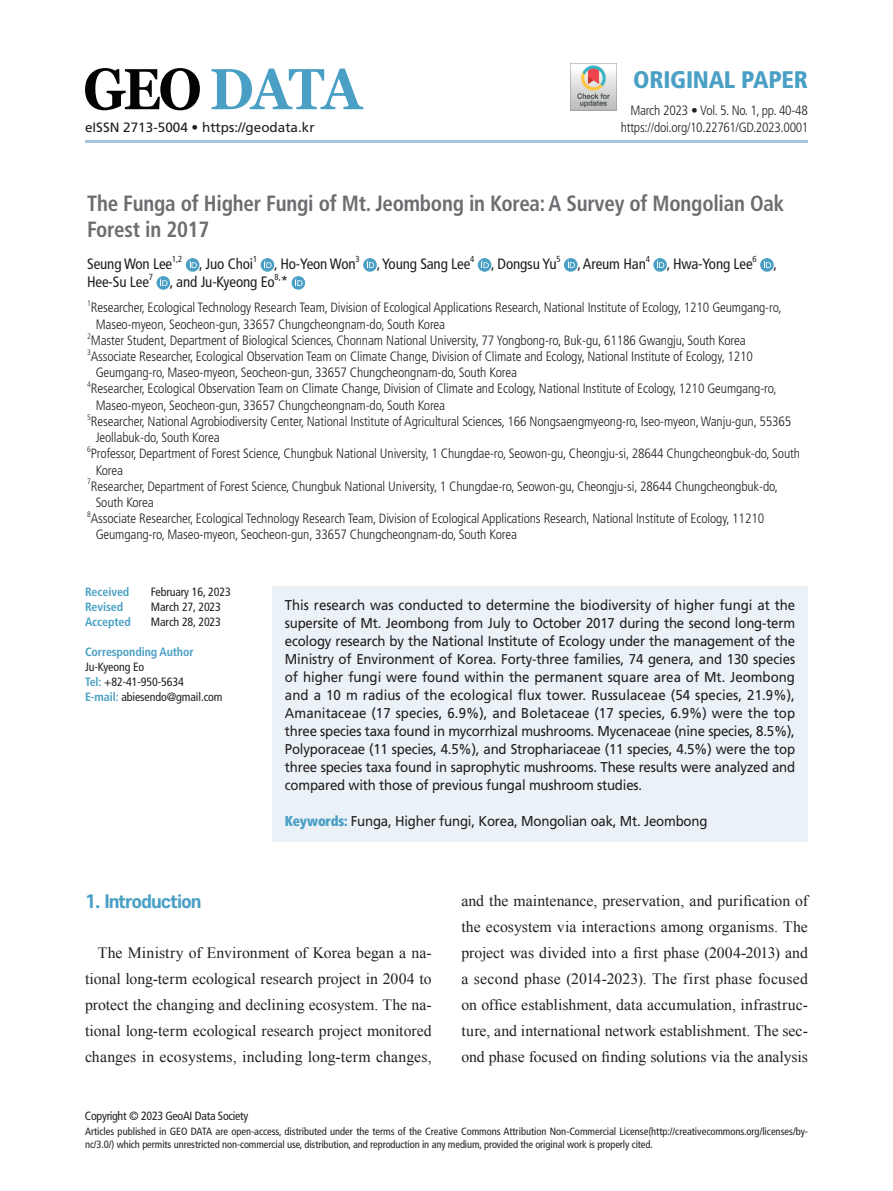
<style>
.page{position:relative;width:893px;height:1191px;background:#fff}
.page>*{position:absolute;margin:0;border:0;box-sizing:border-box;transform-origin:0 0}
.t1{font:900 condensed 24px "Frutiger LT Std";letter-spacing:-.01em;color:#4a9fc4}
.t2{font:700 condensed 22.05px/25.2px "Frutiger LT Std";letter-spacing:-.01em;color:#6c6d70;scale:.95 1}
.t3{font:800 17.25px "S Core Dream 7";letter-spacing:-.025em;color:#4a9fc4}
.t4{font:15.75px/26.1px "Times New Roman";color:#231f20;text-align:justify}
.t5{font:condensed 15px "Frutiger LT Std";letter-spacing:-.01em;color:#231f20}
.t6{font:14.25px/18px "Frutiger LT Std";letter-spacing:-.015em;color:#231f20;text-align:justify;scale:.93 1}
.t7{font:300 condensed 13.5px/16.2px "Frutiger LT Std";letter-spacing:-.01em;color:#231f20}
.t8{font:13.5px "Frutiger LT Std";color:#231f20}
.t9{font:condensed 12px/15px "Frutiger LT Std";letter-spacing:-.01em;color:#231f20}
.t10{font:700 condensed 12px "Frutiger LT Std";letter-spacing:-.01em;color:#4a9fc4}
.t11{font:condensed 10.5px/12.6px "Frutiger LT Std";letter-spacing:-.005em;color:#231f20}
.t12{font:condensed 8.7px "Frutiger LT Std";color:#231f20}
.t13{font:300 condensed 7.8px "Frutiger LT Std";color:#231f20}
.s1{font-weight:700;color:#4a9fc4}
.s2{font-weight:900;font-stretch:condensed;color:#4a9fc4}
</style>
<div class="page">
<div style="left:272px;top:585px;width:536px;height:256px;background:#ebf2f7"></div>
<div style="left:186px;top:258px;width:13px;height:14px;background:#4a9fc4;border-radius:50%"></div>
<svg style="left:189px;top:260px;width:8px;height:8px"></svg>
<div style="left:261px;top:258px;width:13px;height:14px;background:#4a9fc4;border-radius:50%"></div>
<svg style="left:264px;top:260px;width:8px;height:8px"></svg>
<svg style="left:363px;top:258px;width:14px;height:14px"></svg>
<svg style="left:367px;top:260px;width:7px;height:8px"></svg>
<div style="left:478px;top:258px;width:13px;height:14px;background:#4a9fc4;border-radius:50%"></div>
<svg style="left:481px;top:260px;width:8px;height:8px"></svg>
<div style="left:564px;top:258px;width:14px;height:14px;background:#4a9fc4;border-radius:50%"></div>
<svg style="left:568px;top:260px;width:7px;height:8px"></svg>
<svg style="left:653px;top:258px;width:14px;height:14px"></svg>
<svg style="left:657px;top:260px;width:7px;height:8px"></svg>
<svg style="left:760px;top:258px;width:14px;height:14px"></svg>
<svg style="left:764px;top:260px;width:7px;height:8px"></svg>
<div style="left:157px;top:276px;width:13px;height:14px;background:#4a9fc4;border-radius:50%"></div>
<svg style="left:160px;top:278px;width:8px;height:8px"></svg>
<div style="left:292px;top:276px;width:13px;height:14px;background:#4a9fc4;border-radius:50%"></div>
<svg style="left:295px;top:278px;width:8px;height:8px"></svg>
<hr style="left:85px;top:140px;width:723px;height:2px;background:#a4c7df">
<svg style="left:212px;top:69px;width:151px;height:40px"></svg>
<svg style="left:85px;top:68px;width:115px;height:42px"></svg>
<img style="left:570px;top:64px;width:47px;height:47px">
<p class="t8" style="left:85px;top:119px;width:231px">eISSN 2713-5004 • https://geodata.kr</p>
<h1 class="t1" style="left:633px;top:65px;width:176px">ORIGINAL PAPER</h1>
<p class="t7" style="left:621px;top:103px;width:189px;text-align:right">March 2023 • Vol. 5. No. 1, pp. 40-48 https://doi.org/10.22761/GD.2023.0001</p>
<h2 class="t2" style="left:87px;top:191px;width:735px">The Funga of Higher Fungi of Mt. Jeombong in Korea: A Survey of Mongolian Oak<br>Forest in 2017</h2>
<p class="t5" style="left:87px;top:255px;width:87px">Seung Won Lee</p>
<p class="t12" style="left:172px;top:254px;width:12px">1,2</p>
<p class="t5" style="left:199px;top:255px;width:55px">, Juo Choi</p>
<p class="t12" style="left:253px;top:254px;width:6px">1</p>
<p class="t5" style="left:274px;top:255px;width:83px">, Ho-Yeon Won</p>
<p class="t12" style="left:356px;top:254px;width:6px">3</p>
<p class="t5" style="left:377px;top:255px;width:95px">, Young Sang Lee</p>
<p class="t12" style="left:470px;top:254px;width:6px">4</p>
<p class="t5" style="left:491px;top:255px;width:67px">, Dongsu Yu</p>
<p class="t12" style="left:556px;top:254px;width:6px">5</p>
<p class="t5" style="left:577px;top:255px;width:70px">, Areum Han</p>
<p class="t12" style="left:646px;top:254px;width:6px">4</p>
<p class="t5" style="left:667px;top:255px;width:87px">, Hwa-Yong Lee</p>
<p class="t12" style="left:753px;top:254px;width:6px">6</p>
<p class="t5" style="left:774px;top:255px;width:5px">,</p>
<p class="t12" style="left:275px;top:272px;width:8px">8,</p>
<p class="t5" style="left:87px;top:273px;width:63px">Hee-Su Lee</p>
<p class="t12" style="left:149px;top:272px;width:6px">7</p>
<p class="t5" style="left:170px;top:273px;width:120px">, and Ju-Kyeong Eo *</p>
<p class="t13" style="left:87px;top:299px;width:5px">1</p>
<p class="t7" style="left:96px;top:300px;width:687px;text-indent:-5px">Researcher, Ecological Technology Research Team, Division of Ecological Applications Research, National Institute of Ecology, 1210 Geumgang-ro,<br>Maseo-myeon, Seocheon-gun, 33657 Chungcheongnam-do, South Korea</p>
<p class="t13" style="left:87px;top:331px;width:5px">2</p>
<p class="t7" style="left:91px;top:332px;width:656px">Master Student, Department of Biological Sciences, Chonnam National University, 77 Yongbong-ro, Buk-gu, 61186 Gwangju, South Korea</p>
<p class="t13" style="left:87px;top:347px;width:5px">3</p>
<p class="t7" style="left:96px;top:348px;width:659px;text-indent:-5px">Associate Researcher, Ecological Observation Team on Climate Change, Division of Climate and Ecology, National Institute of Ecology, 1210<br>Geumgang-ro, Maseo-myeon, Seocheon-gun, 33657 Chungcheongnam-do, South Korea</p>
<p class="t13" style="left:87px;top:380px;width:5px">4</p>
<p class="t7" style="left:96px;top:381px;width:682px;text-indent:-5px">Researcher, Ecological Observation Team on Climate Change, Division of Climate and Ecology, National Institute of Ecology, 1210 Geumgang-ro,<br>Maseo-myeon, Seocheon-gun, 33657 Chungcheongnam-do, South Korea</p>
<p class="t13" style="left:87px;top:412px;width:5px">5</p>
<p class="t7" style="left:96px;top:413px;width:697px;text-indent:-5px">Researcher, National Agrobiodiversity Center, National Institute of Agricultural Sciences, 166 Nongsaengmyeong-ro, Iseo-myeon, Wanju-gun, 55365<br>Jeollabuk-do, South Korea</p>
<p class="t13" style="left:87px;top:445px;width:5px">6</p>
<p class="t7" style="left:96px;top:446px;width:706px;text-indent:-5px">Professor, Department of Forest Science, Chungbuk National University, 1 Chungdae-ro, Seowon-gu, Cheongju-si, 28644 Chungcheongbuk-do, South<br>Korea</p>
<p class="t13" style="left:87px;top:477px;width:5px">7</p>
<p class="t7" style="left:96px;top:478px;width:684px;text-indent:-5px">Researcher, Department of Forest Science, Chungbuk National University, 1 Chungdae-ro, Seowon-gu, Cheongju-si, 28644 Chungcheongbuk-do,<br>South Korea</p>
<p class="t13" style="left:87px;top:509px;width:5px">8</p>
<p class="t7" style="left:96px;top:510px;width:670px;text-indent:-5px">Associate Researcher, Ecological Technology Research Team, Division of Ecological Applications Research, National Institute of Ecology, 11210<br>Geumgang-ro, Maseo-myeon, Seocheon-gun, 33657 Chungcheongnam-do, South Korea</p>
<p class="t10" style="left:85px;top:584px;width:46px">Received</p>
<p class="t9" style="left:151px;top:584px;width:81px">February 16, 2023</p>
<p class="t10" style="left:85px;top:599px;width:40px">Revised</p>
<p class="t9" style="left:151px;top:599px;width:72px">March 27, 2023</p>
<p class="t10" style="left:85px;top:614px;width:47px">Accepted</p>
<p class="t9" style="left:151px;top:614px;width:72px">March 28, 2023</p>
<p class="t10" style="left:85px;top:644px;width:110px">Corresponding Author</p>
<p class="t9" style="left:85px;top:659px;width:139px">Ju-Kyeong Eo<br><span class="s1">Tel:</span> +82-41-950-5634<br><span class="s1">E-mail:</span> abiesendo@gmail.com</p>
<p class="t6" style="left:285px;top:596px;width:550px">This research was conducted to determine the biodiversity of higher fungi at the supersite of Mt. Jeombong from July to October 2017 during the second long-term ecology research by the National Institute of Ecology under the management of the Ministry of Environment of Korea. Forty-three families, 74 genera, and 130 species of higher fungi were found within the permanent square area of Mt. Jeombong and a 10 m radius of the ecological flux tower. Russulaceae (54 species, 21.9%), Amanitaceae (17 species, 6.9%), and Boletaceae (17 species, 6.9%) were the top three species taxa found in mycorrhizal mushrooms. Mycenaceae (nine species, 8.5%), Polyporaceae (11 species, 4.5%), and Strophariaceae (11 species, 4.5%) were the top three species taxa found in saprophytic mushrooms. These results were analyzed and compared with those of previous fungal mushroom studies.</p>
<p class="t6" style="left:285px;top:812px;width:456px"><span class="s2">Keywords:</span> Funga, Higher fungi, Korea, Mongolian oak, Mt. Jeombong</p>
<p class="t3" style="left:85px;top:889px;width:118px">1. Introduction</p>
<p class="t4" style="left:85px;top:939px;width:348px;text-indent:13px">The Ministry of Environment of Korea began a na&shy;tional long-term ecological research project in 2004 to protect the changing and declining ecosystem. The na&shy;tional long-term ecological research project monitored changes in ecosystems, including long-term changes,</p>
<p class="t4" style="left:461px;top:887px;width:348px">and the maintenance, preservation, and purification of the ecosystem via interactions among organisms. The project was divided into a first phase (2004-2013) and a second phase (2014-2023). The first phase focused on office establishment, data accumulation, infrastruc&shy;ture, and international network establishment. The sec&shy;ond phase focused on finding solutions via the analysis</p>
<p class="t9" style="left:85px;top:1108px;width:165px">Copyright © 2023 GeoAI Data Society</p>
<p class="t11" style="left:85px;top:1125px;width:724px">Articles published in GEO DATA are open-access, distributed under the terms of the Creative Commons Attribution Non-Commercial License(http://creativecommons.org/licenses/by&shy;nc/3.0/) which permits unrestricted non-commercial use, distribution, and reproduction in any medium, provided the original work is properly cited.</p>
</div>
